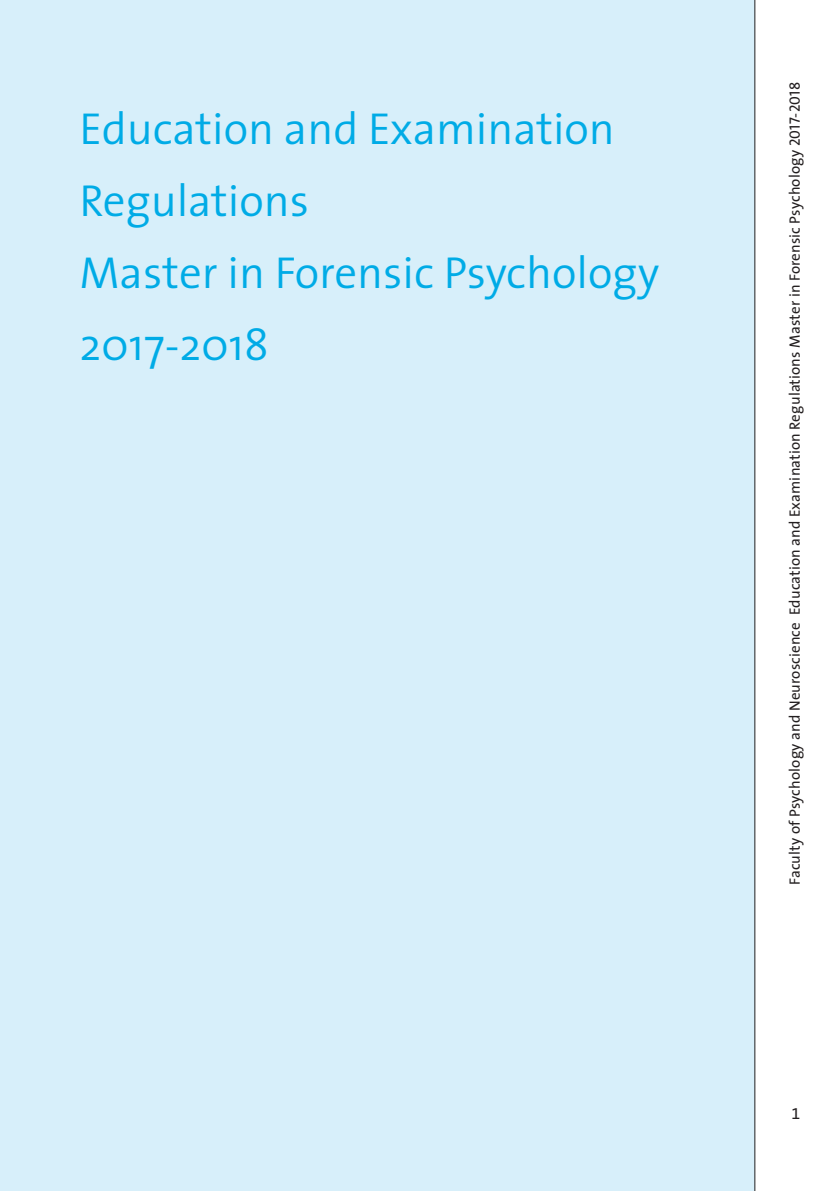
<style>
.page{position:relative;width:840px;height:1191px;background:#fff}
.page>*{position:absolute;margin:0;border:0;box-sizing:border-box;transform-origin:0 0}
.t1{font:300 45px/72px "The Sans";color:#00abe6}
.t2{font:16px "The Sans Expert";color:#231f20}
.t3{font:15px "The Sans";letter-spacing:.01em;color:#231f20}
.s1{font-family:"The Sans Caps"}
</style>
<div class="page">
<div style="left:0;top:0;width:754px;height:1191px;background:#d7effa"></div>
<hr style="left:754px;top:0;width:1px;height:1191px;background:#231f20">
<h1 class="t1" style="left:79px;top:91px;width:581px">Education and Examination<br>Regulations<br>Master in Forensic Psychology<br>2017-2018</h1>
<p class="t3" style="left:781px;top:884px;width:804px;rotate:-90deg">Faculty of Psychology and Neuroscience Education and Examination Regulations Master in Forensic Psychology <span class="s1">2017-2018</span></p>
<p class="t2" style="left:791px;top:1100px;width:10px">1</p>
</div>
